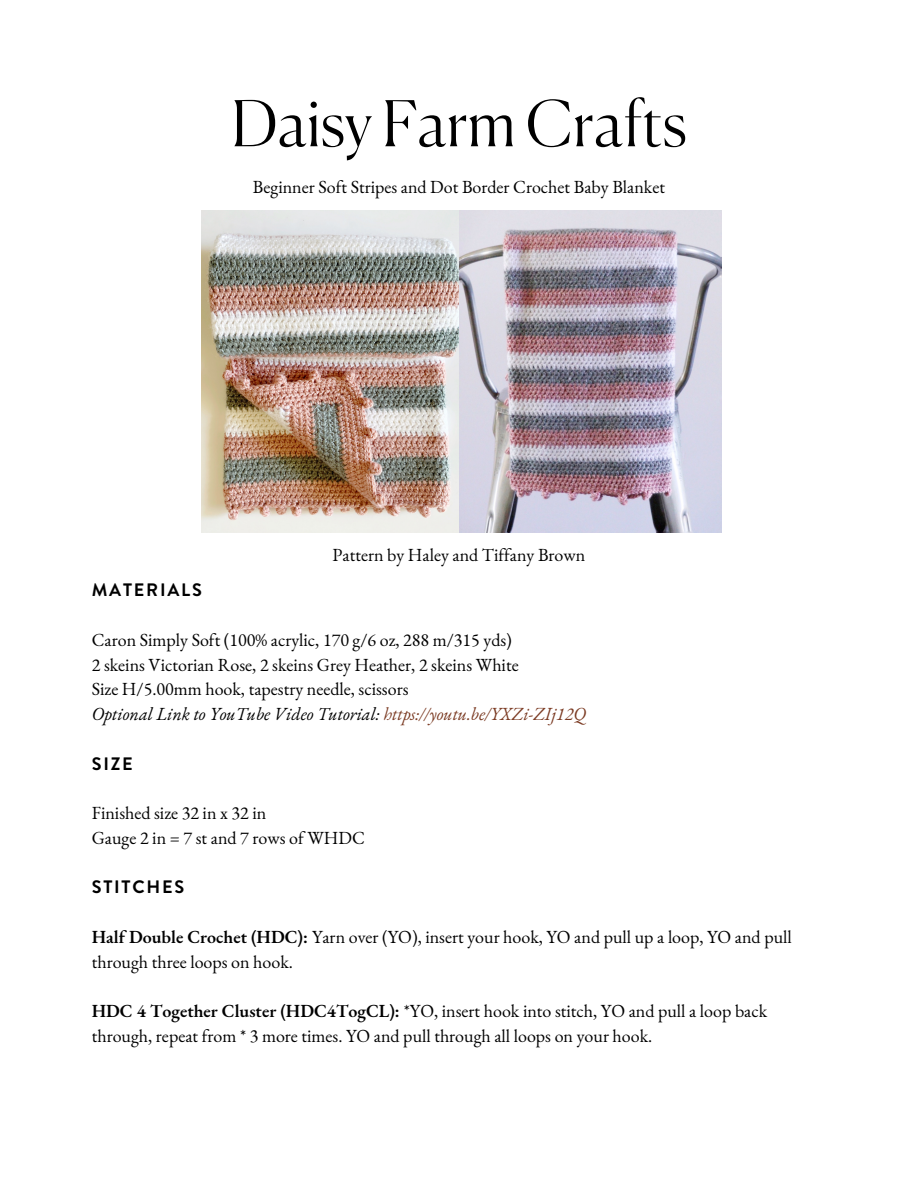
<style>
.page{position:relative;width:918px;height:1188px;background:#fff}
.page>*{position:absolute;margin:0;border:0;box-sizing:border-box;transform-origin:0 0}
.t1{font:300 63px "Canela";color:#000}
.t2{font:18px/24.8px "EB Garamond";color:#000}
.t3{font:italic 18px "EB Garamond";color:#000}
.t4{font:700 18px "Brandon Grotesque";letter-spacing:.1em;color:#000}
.s1{color:#7b3b23}
.s2{font-weight:600}
</style>
<div class="page">
<img style="left:201px;top:210px;width:521px;height:323px">
<p class="t1" style="left:231px;top:97px;width:457px">Daisy Farm Crafts</p>
<p class="t2" style="left:253px;top:174px;width:414px">Beginner Soft Stripes and Dot Border Crochet Baby Blanket</p>
<p class="t2" style="left:333px;top:542px;width:254px">Pattern by Haley and Tiffany Brown</p>
<p class="t4" style="left:92px;top:577px;width:112px">MATERIALS</p>
<p class="t2" style="left:92px;top:627px;width:422px">Caron Simply Soft (100% acrylic, 170 g/6 oz, 288 m/315 yds)</p>
<p class="t2" style="left:92px;top:652px;width:428px">2 skeins Victorian Rose, 2 skeins Grey Heather, 2 skeins White</p>
<p class="t2" style="left:92px;top:676px;width:318px">Size H/5.00mm hook, tapestry needle, scissors</p>
<p class="t3" style="left:92px;top:702px;width:496px">Optional Link to YouTube Video Tutorial: <span class="s1">https://youtu.be/YXZi-ZIj12Q</span></p>
<p class="t4" style="left:92px;top:751px;width:43px">SIZE</p>
<p class="t2" style="left:92px;top:800px;width:176px">Finished size 32 in x 32 in</p>
<p class="t2" style="left:92px;top:825px;width:275px">Gauge 2 in = 7 st and 7 rows of WHDC</p>
<p class="t4" style="left:92px;top:874px;width:94px">STITCHES</p>
<p class="t2" style="left:92px;top:924px;width:702px"><span class="s2">Half Double Crochet (HDC):</span> Yarn over (YO), insert your hook, YO and pull up a loop, YO and pull through three loops on hook.</p>
<p class="t2" style="left:92px;top:998px;width:677px"><span class="s2">HDC 4 Together Cluster (HDC4TogCL):</span> *YO, insert hook into stitch, YO and pull a loop back through, repeat from * 3 more times. YO and pull through all loops on your hook.</p>
</div>
